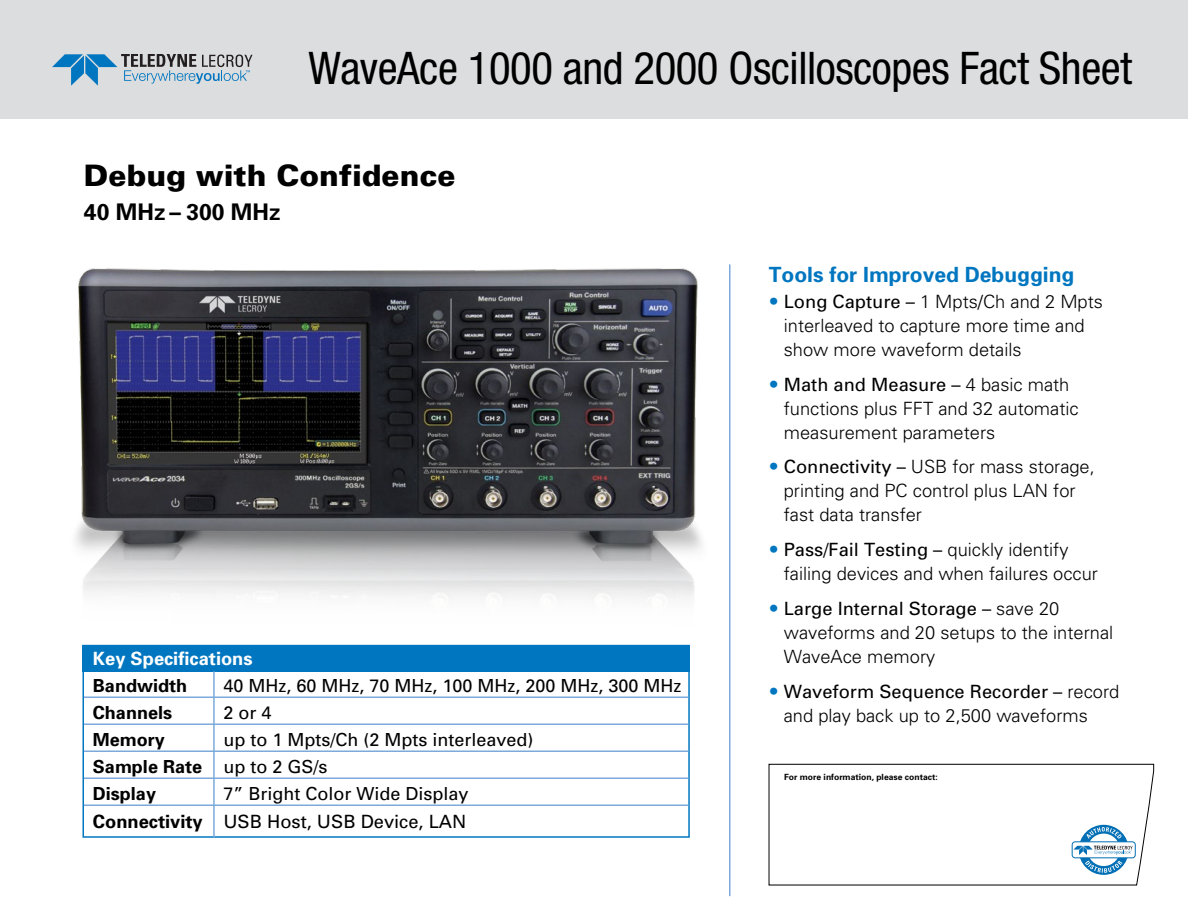
<style>
.page{position:relative;width:1188px;height:918px;background:#fff}
.page>*{position:absolute;margin:0;border:0;box-sizing:border-box;transform-origin:0 0}
.t1{font:condensed 45px "Helvetica Neue";letter-spacing:-.01em;color:#000}
.t2{font:900 29.55px "Univers";color:#000}
.t3{font:700 22.95px "Univers";color:#000}
.t4{font:700 21px "Univers";color:#0076c0}
.t5{font:300 18.3px/24px "Univers";color:#000}
.t6{font:18.3px "Univers";color:#000}
.t7{font:700 18.3px "Univers";color:#fff}
.t8{font:18px/27px "Univers";color:#000}
.t9{font:700 18px "Univers";color:#000}
.t10{font:700 8.55px "Univers";color:#000}
.s1{font-weight:700}
.s2{font-weight:400;font-size:28.5px;color:#0076c0}
.s3{font-weight:400}
</style>
<div class="page">
<img style="left:75px;top:268px;width:627px;height:377px">
<hr style="left:729px;top:264px;width:2px;height:632px;background:#7caadb">
<svg style="left:768px;top:764px;width:386px;height:121px"></svg>
<div style="left:82px;top:645px;width:608px;height:26px;background:#0076c0"></div>
<hr style="left:213px;top:671px;width:2px;height:167px;background:#7caadb">
<hr style="left:84px;top:696px;width:604px;height:2px;background:#7caadb">
<hr style="left:84px;top:723px;width:604px;height:2px;background:#7caadb">
<hr style="left:84px;top:750px;width:604px;height:2px;background:#7caadb">
<hr style="left:84px;top:777px;width:604px;height:2px;background:#7caadb">
<hr style="left:84px;top:804px;width:604px;height:2px;background:#7caadb">
<div style="left:1072px;top:842px;width:63px;height:16px;border:1px solid #006fb5;border-radius:3px"></div>
<svg style="left:1073px;top:825px;width:60px;height:50px"></svg>
<div style="left:0;top:0;width:1188px;height:118px;background:#dcddde"></div>
<svg style="left:52px;top:54px;width:201px;height:32px"></svg>
<h1 class="t1" style="left:308px;top:42px;width:825px">WaveAce 1000 and 2000 Oscilloscopes Fact Sheet</h1>
<h2 class="t2" style="left:84px;top:157px;width:373px">Debug with Confidence</h2>
<p class="t3" style="left:84px;top:198px;width:198px">40 MHz – 300 MHz</p>
<p class="t7" style="left:93px;top:648px;width:161px">Key Specifications</p>
<p class="t9" style="left:93px;top:675px;width:96px">Bandwidth</p>
<p class="t8" style="left:223px;top:673px;width:460px">40 MHz, 60 MHz, 70 MHz, 100 MHz, 200 MHz, 300 MHz</p>
<p class="t9" style="left:93px;top:702px;width:81px">Channels</p>
<p class="t8" style="left:223px;top:700px;width:50px">2 or 4</p>
<p class="t9" style="left:93px;top:729px;width:74px">Memory</p>
<p class="t8" style="left:93px;top:727px;width:442px;text-indent:130px">up to 1 Mpts/Ch (2 Mpts interleaved)<br><span class="s1">Sample Rate</span> up to 2 GS/s<br><span class="s1">Display</span></p>
<p class="t8" style="left:223px;top:781px;width:247px">7” Bright Color Wide Display</p>
<p class="t6" style="left:93px;top:811px;width:375px"><span class="s1">Connectivity</span> USB Host, USB Device, LAN</p>
<p class="t4" style="left:769px;top:262px;width:307px">Tools for Improved Debugging</p>
<p class="t5" style="left:784px;top:289px;width:321px;text-indent:-15px"><span class="s2">•</span> <span class="s3">Long Capture –</span> 1 Mpts/Ch and 2 Mpts interleaved to capture more time and show more waveform details</p>
<p class="t5" style="left:784px;top:372px;width:296px;text-indent:-15px"><span class="s2">•</span> <span class="s3">Math and Measure –</span> 4 basic math functions plus FFT and 32 automatic measurement parameters</p>
<p class="t5" style="left:784px;top:455px;width:313px;text-indent:-15px"><span class="s2">•</span> <span class="s3">Connectivity –</span> USB for mass storage, printing and PC control plus LAN for fast data transfer</p>
<p class="t5" style="left:784px;top:538px;width:316px;text-indent:-15px"><span class="s2">•</span> <span class="s3">Pass/Fail Testing –</span> quickly identify failing devices and when failures occur</p>
<p class="t5" style="left:784px;top:597px;width:331px;text-indent:-15px"><span class="s2">•</span> <span class="s3">Large Internal Storage –</span> save 20 waveforms and 20 setups to the internal<br>WaveAce memory</p>
<p class="t5" style="left:784px;top:679px;width:337px;text-indent:-15px"><span class="s2">•</span> <span class="s3">Waveform Sequence Recorder –</span> record and play back up to 2,500 waveforms</p>
<p class="t10" style="left:784px;top:772px;width:155px">For more information, please contact:</p>
</div>
